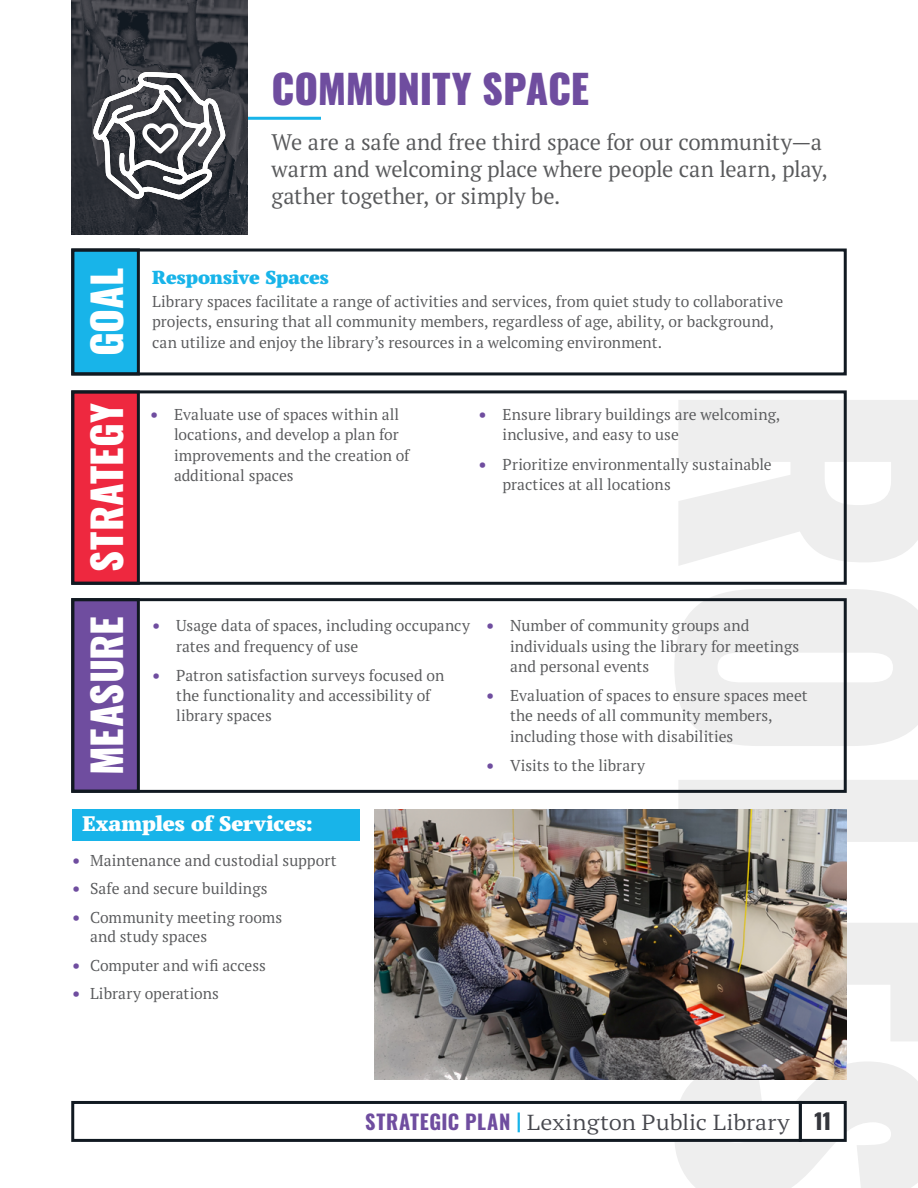
<style>
.page{position:relative;width:918px;height:1188px;background:#fff}
.page>*{position:absolute;margin:0;border:0;box-sizing:border-box;transform-origin:0 0}
.t1{font:800 40.2px "Oswald";color:#fff}
.t2{font:800 39.75px "Oswald";letter-spacing:-.01em;color:#6f4d9f}
.t3{font:22.5px/27px "PT Serif Pro";letter-spacing:-.01em;color:#58595b}
.t4{font:expanded 21.75px "PT Serif Pro";color:#46474d}
.t5{font:900 21px "PT Serif Pro";color:#fff}
.t6{font:900 18.75px "PT Serif Pro";letter-spacing:-.005em;color:#18b4e9}
.t7{font:15.75px/20.2px "PT Serif Pro";color:#58595b}
.s1{font-weight:900;color:#6f4d9f}
.s2{font-family:"Oswald";font-weight:700;font-stretch:normal;font-size:20.25px;color:#6f4d9f}
.s3{font-family:"Oswald";font-weight:800;font-stretch:normal;color:#35373d}
</style>
<div class="page">
<div style="left:71px;top:390px;width:69px;height:195px;background:#ee283f;border:3px solid #111921"></div>
<div style="left:71px;top:598px;width:69px;height:195px;background:#6f4d9f;border:3px solid #111921"></div>
<div style="left:71px;top:249px;width:69px;height:126px;background:#18b4e9;border:3px solid #111921"></div>
<hr style="left:226px;top:117px;width:95px;height:3px;background:#18b4e9">
<img style="left:71px;top:0;width:176px;height:235px">
<div style="left:86px;top:64px;width:147px;height:143px;background:#000;opacity:.2"></div>
<svg style="left:93px;top:72px;width:132px;height:127px"></svg>
<div style="left:72px;top:809px;width:287px;height:32px;background:#18b4e9"></div>
<div style="left:71px;top:598px;width:776px;height:195px;border:3px solid #111921"></div>
<div style="left:71px;top:390px;width:776px;height:195px;border:3px solid #111921"></div>
<div style="left:71px;top:249px;width:776px;height:126px;border:3px solid #111921"></div>
<img style="left:374px;top:810px;width:473px;height:270px">
<div style="left:799px;top:1101px;width:48px;height:41px;border:3px solid #111921"></div>
<svg style="left:518px;top:1113px;width:2px;height:19px"></svg>
<div style="left:71px;top:1101px;width:731px;height:41px;border:3px solid #111921"></div>
<h1 class="t1" style="left:86px;top:356px;width:90px;rotate:-90deg">GOAL</h1>
<h1 class="t1" style="left:86px;top:572px;width:170px;rotate:-90deg">STRATEGY</h1>
<h1 class="t1" style="left:86px;top:775px;width:160px;rotate:-90deg">MEASURE</h1>
<h2 class="t2" style="left:272px;top:68px;width:319px">COMMUNITY SPACE</h2>
<h3 class="t3" style="left:272px;top:128px;width:558px">We are a safe and free third space for our community—a warm and welcoming place where people can learn, play, gather together, or simply be.</h3>
<p class="t6" style="left:152px;top:265px;width:178px">Responsive Spaces</p>
<p class="t7" style="left:152px;top:291px;width:632px">Library spaces facilitate a range of activities and services, from quiet study to collaborative projects, ensuring that all community members, regardless of age, ability, or background,</p>
<p class="t7" style="left:152px;top:332px;width:511px">can utilize and enjoy the library’s resources in a welcoming environment.</p>
<p class="t7" style="left:174px;top:404px;width:237px;text-indent:-24px"><span class="s1">•</span> Evaluate use of spaces within all locations, and develop a plan for improvements and the creation of additional spaces</p>
<p class="t7" style="left:503px;top:404px;width:279px;text-indent:-24px"><span class="s1">•</span> Ensure library buildings are welcoming, inclusive, and easy to use</p>
<p class="t7" style="left:503px;top:454px;width:271px;text-indent:-24px"><span class="s1">•</span> Prioritize environmentally sustainable practices at all locations</p>
<p class="t7" style="left:176px;top:615px;width:295px;text-indent:-24px"><span class="s1">•</span> Usage data of spaces, including occupancy rates and frequency of use</p>
<p class="t7" style="left:176px;top:665px;width:270px;text-indent:-24px"><span class="s1">•</span> Patron satisfaction surveys focused on the functionality and accessibility of library spaces</p>
<p class="t7" style="left:510px;top:615px;width:291px;text-indent:-24px"><span class="s1">•</span> Number of community groups and individuals using the library for meetings and personal events</p>
<p class="t7" style="left:510px;top:685px;width:299px;text-indent:-24px"><span class="s1">•</span> Evaluation of spaces to ensure spaces meet the needs of all community members, including those with disabilities</p>
<p class="t7" style="left:486px;top:755px;width:161px"><span class="s1">•</span> Visits to the library</p>
<h3 class="t5" style="left:82px;top:810px;width:232px">Examples of Services:</h3>
<p class="t7" style="left:72px;top:850px;width:266px"><span class="s1">•</span> Maintenance and custodial support</p>
<p class="t7" style="left:72px;top:878px;width:197px"><span class="s1">•</span> Safe and secure buildings</p>
<p class="t7" style="left:90px;top:907px;width:194px;line-height:19.5px;text-indent:-18px"><span class="s1">•</span> Community meeting rooms and study spaces</p>
<p class="t7" style="left:72px;top:955px;width:195px"><span class="s1">•</span> Computer and wifi access</p>
<p class="t7" style="left:72px;top:983px;width:148px"><span class="s1">•</span> Library operations</p>
<h3 class="t4" style="left:365px;top:1107px;width:467px"><span class="s2">STRATEGIC PLAN</span> Lexington Public Library <span class="s3">11</span></h3>
</div>
